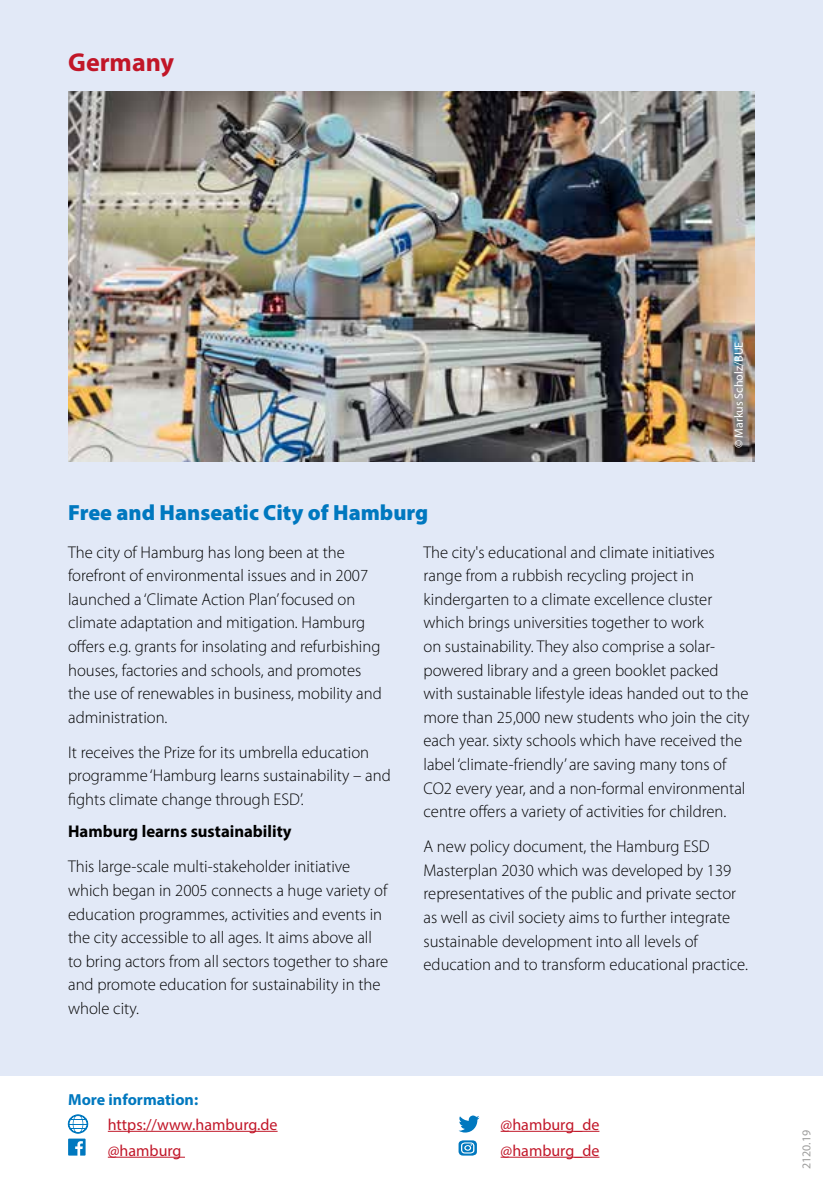
<style>
.page{position:relative;width:823px;height:1191px;background:#fff}
.page>*{position:absolute;margin:0;border:0;box-sizing:border-box;transform-origin:0 0}
.t1{font:700 26px "Myriad Pro";color:#c11628}
.t2{font:900 22px "Myriad Pro";color:#0078bf}
.t3{font:300 17px/23.6px "Myriad Pro";color:#000}
.t4{font:700 17px "Myriad Pro";color:#000}
.t5{font:16px "Myriad Pro";color:#c11628}
.t6{font:700 16px "Myriad Pro";color:#0078bf}
.t7{font:12px "Myriad Pro";color:#fff}
.t8{font:12px "Myriad Pro";color:#9d9d9c}
</style>
<div class="page">
<div style="left:0;top:0;width:822px;height:1075px;background:#e2e9f7"></div>
<img style="left:68px;top:92px;width:686px;height:369px">
<hr style="left:108px;top:1130px;width:169px;height:1px;background:#c11628">
<hr style="left:500px;top:1130px;width:99px;height:1px;background:#c11628">
<hr style="left:108px;top:1156px;width:77px;height:1px;background:#c11628">
<hr style="left:500px;top:1156px;width:99px;height:1px;background:#c11628">
<svg style="left:458px;top:1115px;width:21px;height:17px"></svg>
<svg style="left:68px;top:1114px;width:20px;height:41px"></svg>
<svg style="left:458px;top:1140px;width:18px;height:15px"></svg>
<h1 class="t1" style="left:68px;top:45px;width:107px">Germany</h1>
<p class="t7" style="left:731px;top:448px;width:108px;rotate:-90deg">© Markus Scholz/BUE</p>
<p class="t2" style="left:68px;top:498px;width:361px">Free and Hanseatic City of Hamburg</p>
<p class="t3" style="left:68px;top:540px;width:315px">The city of Hamburg has long been at the forefront of environmental issues and in 2007 launched a ‘Climate Action Plan’ focused on climate adaptation and mitigation. Hamburg offers e.g. grants for insolating and refurbishing houses, factories and schools, and promotes the use of renewables in business, mobility and administration.</p>
<p class="t3" style="left:68px;top:740px;width:324px">It receives the Prize for its umbrella education programme ‘Hamburg learns sustainability – and fights climate change through ESD’.</p>
<p class="t4" style="left:68px;top:820px;width:225px">Hamburg learns sustainability</p>
<p class="t3" style="left:68px;top:854px;width:321px">This large-scale multi-stakeholder initiative which began in 2005 connects a huge variety of education programmes, activities and events in the city accessible to all ages. It aims above all to bring actors from all sectors together to share and promote education for sustainability in the whole city.</p>
<p class="t3" style="left:423px;top:540px;width:327px">The city's educational and climate initiatives range from a rubbish recycling project in kindergarten to a climate excellence cluster which brings universities together to work<br>on sustainability. They also comprise a solar&shy;powered library and a green booklet packed with sustainable lifestyle ideas handed out to the more than 25,000 new students who join the city each year. sixty schools which have received the label ‘climate-friendly’ are saving many tons of CO2 every year, and a non-formal environmental centre offers a variety of activities for children.</p>
<p class="t3" style="left:423px;top:834px;width:326px">A new policy document, the Hamburg ESD Masterplan 2030 which was developed by 139 representatives of the public and private sector as well as civil society aims to further integrate sustainable development into all levels of education and to transform educational practice.</p>
<p class="t6" style="left:68px;top:1089px;width:131px">More information:</p>
<p class="t5" style="left:108px;top:1114px;width:171px">https://www.hamburg.de</p>
<p class="t5" style="left:500px;top:1114px;width:100px">@hamburg_de</p>
<p class="t5" style="left:108px;top:1140px;width:75px">@hamburg</p>
<p class="t5" style="left:500px;top:1140px;width:100px">@hamburg_de</p>
<p class="t8" style="left:798px;top:1169px;width:41px;rotate:-90deg">2120.19</p>
</div>
